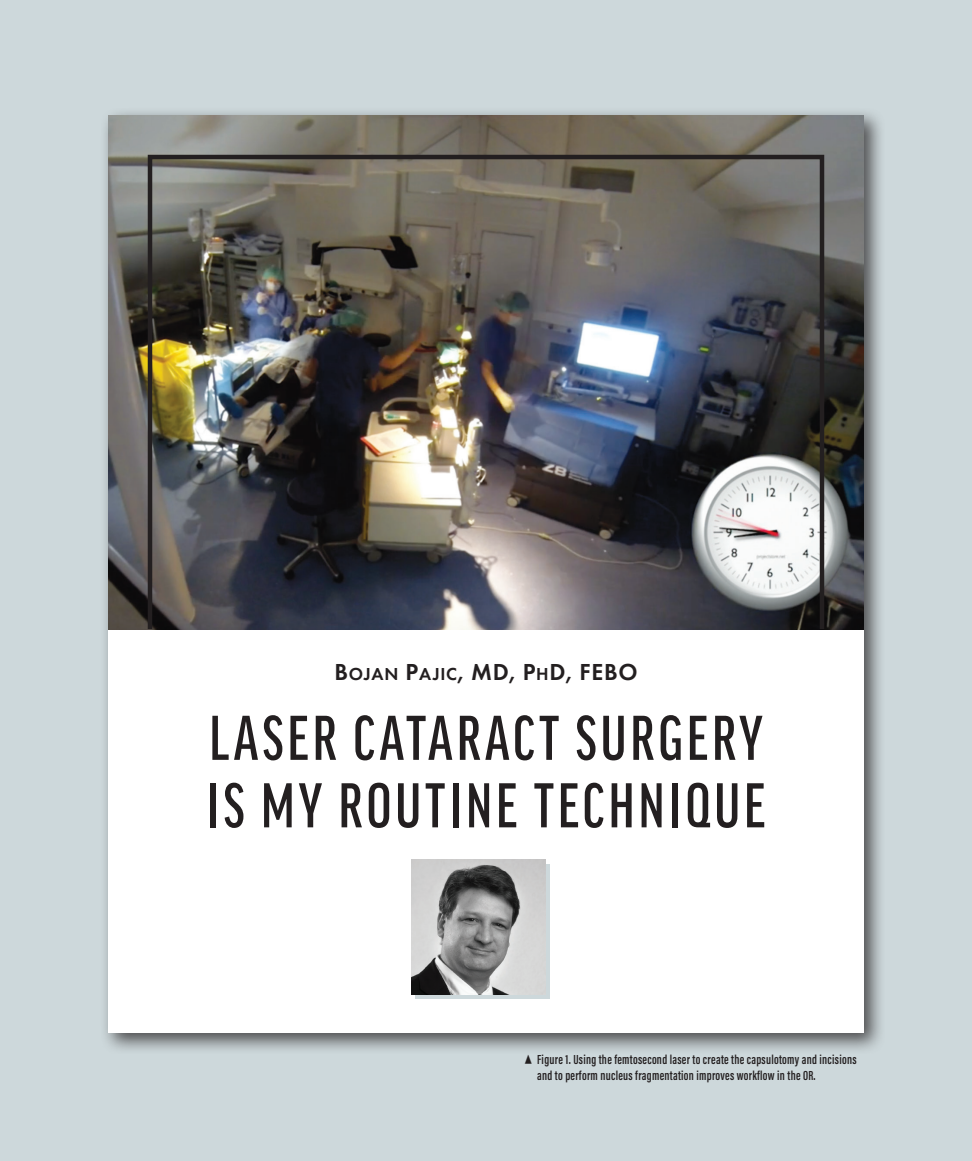
<style>
.page{position:relative;width:972px;height:1161px;background:#cdd8db}
.page>*{position:absolute;margin:0;border:0;box-sizing:border-box;transform-origin:0 0}
.t1{font:500 extra-condensed 67.5px "Good Headline Pro";letter-spacing:.06em;color:#231f20}
.t2{font:600 24px "Futura PT";letter-spacing:.03em;color:#231f20}
.t3{font:600 13.5px/16.5px "Acumin Pro Extra Cond";letter-spacing:.02em;color:#231f20}
.s1{font-size:18px}
.s2{font-weight:400;font-size:18px}
</style>
<div class="page">
<div style="left:99px;top:106px;width:787px;height:949px;background:#231f20;opacity:.75"></div>
<div style="left:108px;top:629px;width:756px;height:404px;background:#fff"></div>
<svg style="left:416px;top:864px;width:134px;height:135px"></svg>
<img style="left:108px;top:115px;width:756px;height:514px">
<img style="left:411px;top:860px;width:135px;height:135px">
<div style="left:148px;top:155px;width:676px;height:476px;border:4px solid #231f20"></div>
<p class="t2" style="left:334px;top:657px;width:303px">B<span class="s1">OJAN</span> P<span class="s1">AJIC</span>, MD, P<span class="s1">H</span>D, FEBO</p>
<p class="t1" style="left:209px;top:705px;width:555px">LASER CATARACT SURGERY</p>
<p class="t1" style="left:207px;top:772px;width:560px">IS MY ROUTINE TECHNIQUE</p>
<p class="t3" style="left:537px;top:1051px;width:321px;text-indent:-13px"><span class="s2">▲</span> Figure 1. Using the femtosecond laser to create the capsulotomy and incisions and to perform nucleus fragmentation improves workflow in the OR.</p>
</div>
